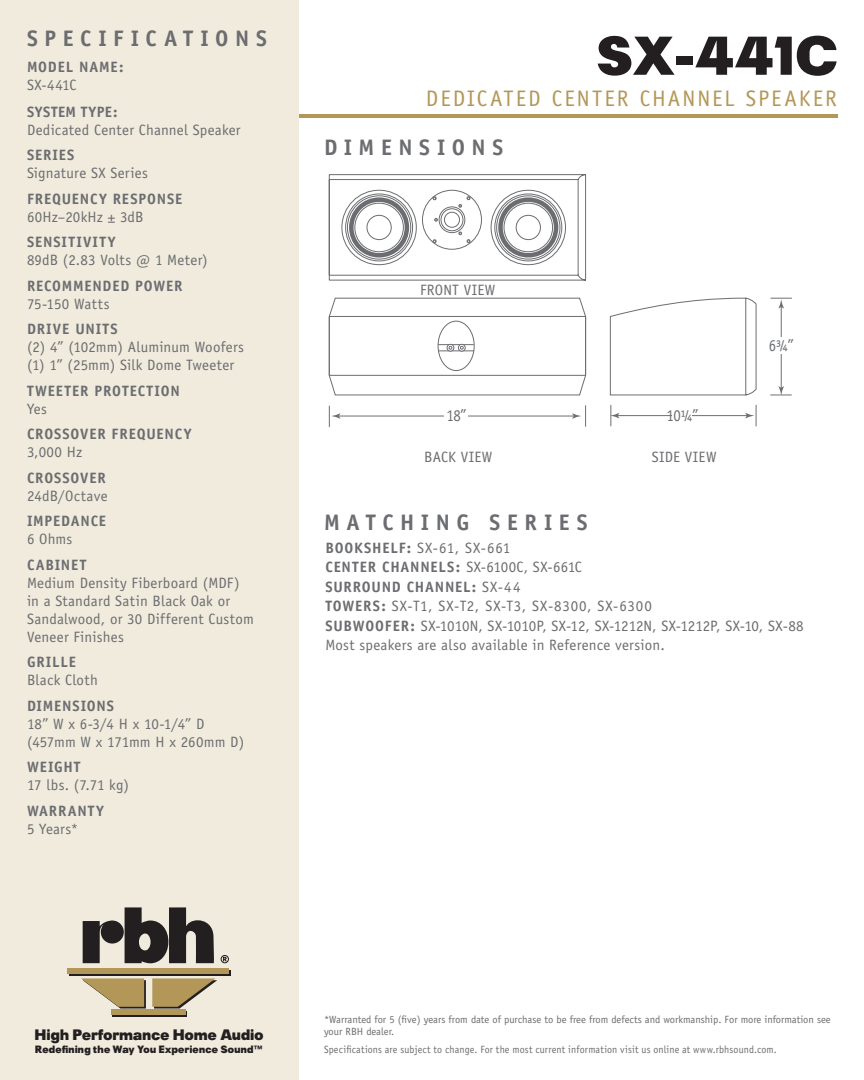
<style>
.page{position:relative;width:864px;height:1080px;background:#fff}
.page>*{position:absolute;margin:0;border:0;box-sizing:border-box;transform-origin:0 0}
.FrontModel{font:900 54px "Plak";letter-spacing:.03em;color:#231f20}
.BackSpecificationsTi{font:700 22.5px "Officina Sans";letter-spacing:.295em;color:#6c6d70}
.FrontType{font:22.5px "Officina Sans";letter-spacing:.09em;color:#b39758}
.t1{font:16.5px "Officina Sans";letter-spacing:-.025em;color:#6c6f71;scale:.9 1}
.BackTechTxt{font:15px/18px "Officina Sans";letter-spacing:.015em;color:#6c6d70}
.BackTechTxtBd{font:700 15px "Officina Sans";letter-spacing:.055em;color:#6c6d70}
.BackTechTxtBd-2{font:15px "Officina Sans";letter-spacing:.015em;color:#6c6d70}
.Tech_Info_Text{font:15px/18px "Officina Sans";letter-spacing:.005em;color:#6c6d70}
.BackTechTxtBd-3{font:15px "Officina Sans";letter-spacing:.06em;color:#6c6d70}
.Redefining_tag_line{font:900 15px "Plak";letter-spacing:.025em;color:#231f20}
.Tech_Info_Text-2{font:700 15px "Officina Sans";letter-spacing:.03em;color:#6c6d70}
.BackTechTxtBd-4{font:700 15px "Officina Sans";letter-spacing:.075em;color:#6c6d70}
.footnote{font:10.5px/12px "Officina Sans";color:#6c6d70}
.BackPolicyTag{font:10.5px "Officina Sans";letter-spacing:.015em;color:#6c6d70;scale:.95 1}
.Redefining_tag_line-2{font:900 10.5px "Plak";letter-spacing:.035em;color:#231f20}
.s1{font-weight:700}
.s2{font-weight:400}
</style>
<div class="page">
<hr style="left:272px;top:114px;width:566px;height:3px;background:#b39758">
<div style="left:0;top:0;width:298px;height:1080px;background:#f0ebdd"></div>
<div style="left:69px;top:970px;width:162px;height:6px;background:#231f20"></div>
<div style="left:68px;top:968px;width:161px;height:6px;background:#b39759"></div>
<div style="left:113px;top:1011px;width:74px;height:6px;background:#231f20"></div>
<div style="left:111px;top:1010px;width:74px;height:5px;background:#b39759"></div>
<svg style="left:152px;top:978px;width:65px;height:31px"></svg>
<svg style="left:81px;top:978px;width:65px;height:31px"></svg>
<svg style="left:83px;top:907px;width:131px;height:56px"></svg>
<svg style="left:221px;top:955px;width:8px;height:8px"></svg>
<hr style="left:781px;top:306px;width:1px;height:83px;background:#6c6f71">
<svg style="left:771px;top:298px;width:21px;height:11px"></svg>
<svg style="left:771px;top:386px;width:20px;height:10px"></svg>
<div style="left:773px;top:338px;width:17px;height:16px;background:#fff"></div>
<hr style="left:338px;top:416px;width:237px;height:1px;background:#6c6f71">
<svg style="left:572px;top:406px;width:14px;height:20px"></svg>
<svg style="left:329px;top:406px;width:11px;height:21px"></svg>
<div style="left:444px;top:407px;width:24px;height:18px;background:#fff"></div>
<hr style="left:617px;top:415px;width:131px;height:1px;background:#6c6f71">
<div style="left:673px;top:407px;width:19px;height:17px;background:#fff"></div>
<svg style="left:610px;top:405px;width:9px;height:21px"></svg>
<svg style="left:745px;top:405px;width:12px;height:21px"></svg>
<svg style="left:329px;top:174px;width:257px;height:28px"></svg>
<svg style="left:329px;top:202px;width:428px;height:194px"></svg>
<p class="BackSpecificationsTi" style="left:27px;top:24px;width:241px">SPECIFICATIONS</p>
<p class="BackTechTxtBd" style="left:27px;top:57px;width:98px">MODEL NAME:</p>
<p class="BackTechTxt" style="left:27px;top:75px;width:51px">SX-441C</p>
<p class="Tech_Info_Text-2" style="left:27px;top:102px;width:92px">SYSTEM TYPE:</p>
<p class="BackTechTxt" style="left:27px;top:120px;width:215px">Dedicated Center Channel Speaker</p>
<p class="BackTechTxtBd" style="left:27px;top:146px;width:49px">SERIES</p>
<p class="BackTechTxt" style="left:27px;top:164px;width:123px">Signature SX Series</p>
<p class="BackTechTxtBd" style="left:27px;top:189px;width:157px">FREQUENCY RESPONSE</p>
<p class="BackTechTxt" style="left:27px;top:207px;width:118px">60Hz–20kHz ± 3dB</p>
<p class="BackTechTxtBd-4" style="left:27px;top:233px;width:90px">SENSITIVITY</p>
<p class="BackTechTxt" style="left:27px;top:251px;width:182px">89dB (2.83 Volts @ 1 Meter)</p>
<p class="BackTechTxtBd" style="left:27px;top:276px;width:157px">RECOMMENDED POWER</p>
<p class="BackTechTxt" style="left:27px;top:294px;width:84px">75-150 Watts</p>
<p class="BackTechTxtBd" style="left:27px;top:320px;width:92px">DRIVE UNITS</p>
<p class="BackTechTxt" style="left:27px;top:338px;width:219px">(2) 4” (102mm) Aluminum Woofers (1) 1” (25mm) Silk Dome Tweeter</p>
<p class="BackTechTxtBd" style="left:27px;top:381px;width:154px">TWEETER PROTECTION</p>
<p class="BackTechTxt" style="left:27px;top:399px;width:21px">Yes</p>
<p class="BackTechTxtBd" style="left:27px;top:425px;width:166px">CROSSOVER FREQUENCY</p>
<p class="BackTechTxt" style="left:27px;top:443px;width:57px">3,000 Hz</p>
<p class="BackTechTxtBd" style="left:27px;top:468px;width:80px">CROSSOVER</p>
<p class="BackTechTxt" style="left:27px;top:486px;width:82px">24dB/Octave</p>
<p class="BackTechTxtBd" style="left:27px;top:512px;width:81px">IMPEDANCE</p>
<p class="BackTechTxt" style="left:27px;top:530px;width:47px">6 Ohms</p>
<p class="BackTechTxtBd" style="left:27px;top:555px;width:61px">CABINET</p>
<p class="BackTechTxt" style="left:27px;top:573px;width:229px">Medium Density Fiberboard (MDF) in a Standard Satin Black Oak or<br>Sandalwood, or 30 Different Custom<br>Veneer Finishes</p>
<p class="BackTechTxtBd" style="left:27px;top:653px;width:51px">GRILLE</p>
<p class="BackTechTxt" style="left:27px;top:671px;width:72px">Black Cloth</p>
<p class="BackTechTxtBd" style="left:27px;top:696px;width:89px">DIMENSIONS</p>
<p class="Tech_Info_Text" style="left:27px;top:714px;width:219px">18” W x 6-3/4 H x 10-1/4” D (457mm W x 171mm H x 260mm D)</p>
<p class="BackTechTxtBd" style="left:27px;top:758px;width:55px">WEIGHT</p>
<p class="Tech_Info_Text" style="left:27px;top:776px;width:104px">17 lbs. (7.71 kg)</p>
<p class="BackTechTxtBd" style="left:27px;top:801px;width:78px">WARRANTY</p>
<p class="Tech_Info_Text" style="left:27px;top:819px;width:53px">5 Years*</p>
<p class="FrontModel" style="left:597px;top:24px;width:241px">SX-441C</p>
<p class="FrontType" style="left:426px;top:85px;width:412px">DEDICATED CENTER CHANNEL SPEAKER</p>
<p class="BackSpecificationsTi" style="left:324px;top:133px;width:181px">DIMENSIONS</p>
<p class="BackTechTxt" style="left:420px;top:281px;width:77px">FRONT VIEW</p>
<p class="t1" style="left:446px;top:406px;width:24px">18”</p>
<p class="t1" style="left:666px;top:405px;width:37px">10¼”</p>
<p class="BackTechTxt" style="left:424px;top:448px;width:70px">BACK VIEW</p>
<p class="BackTechTxt" style="left:652px;top:448px;width:66px">SIDE VIEW</p>
<p class="t1" style="left:769px;top:336px;width:29px">6¾”</p>
<p class="BackSpecificationsTi" style="left:324px;top:509px;width:265px">MATCHING SERIES</p>
<p class="BackTechTxtBd-2" style="left:325px;top:539px;width:187px"><span class="s1">BOOKSHELF:</span> SX-61, SX-661</p>
<p class="BackTechTxtBd-2" style="left:325px;top:559px;width:258px"><span class="s1">CENTER CHANNELS:</span> SX-6100C, SX-661C</p>
<p class="BackTechTxtBd" style="left:325px;top:577px;width:197px">SURROUND CHANNEL: <span class="s2">SX-44</span></p>
<p class="BackTechTxtBd-3" style="left:325px;top:598px;width:328px"><span class="s1">TOWERS:</span> SX-T1, SX-T2, SX-T3, SX-8300, SX-6300</p>
<p class="BackTechTxtBd-2" style="left:325px;top:617px;width:480px"><span class="s1">SUBWOOFER:</span> SX-1010N, SX-1010P, SX-12, SX-1212N, SX-1212P, SX-10, SX-88</p>
<p class="BackTechTxtBd-2" style="left:325px;top:637px;width:341px">Most speakers are also available in Reference version.</p>
<p class="Redefining_tag_line" style="left:35px;top:1026px;width:230px">High Performance Home Audio</p>
<p class="Redefining_tag_line-2" style="left:35px;top:1043px;width:229px">Redefining the Way You Experience Sound™</p>
<p class="footnote" style="left:324px;top:1013px;width:508px">*Warranted for 5 (five) years from date of purchase to be free from defects and workmanship. For more information see your RBH dealer.</p>
<p class="BackPolicyTag" style="left:324px;top:1043px;width:478px">Specifications are subject to change. For the most current information visit us online at www.rbhsound.com.</p>
</div>
